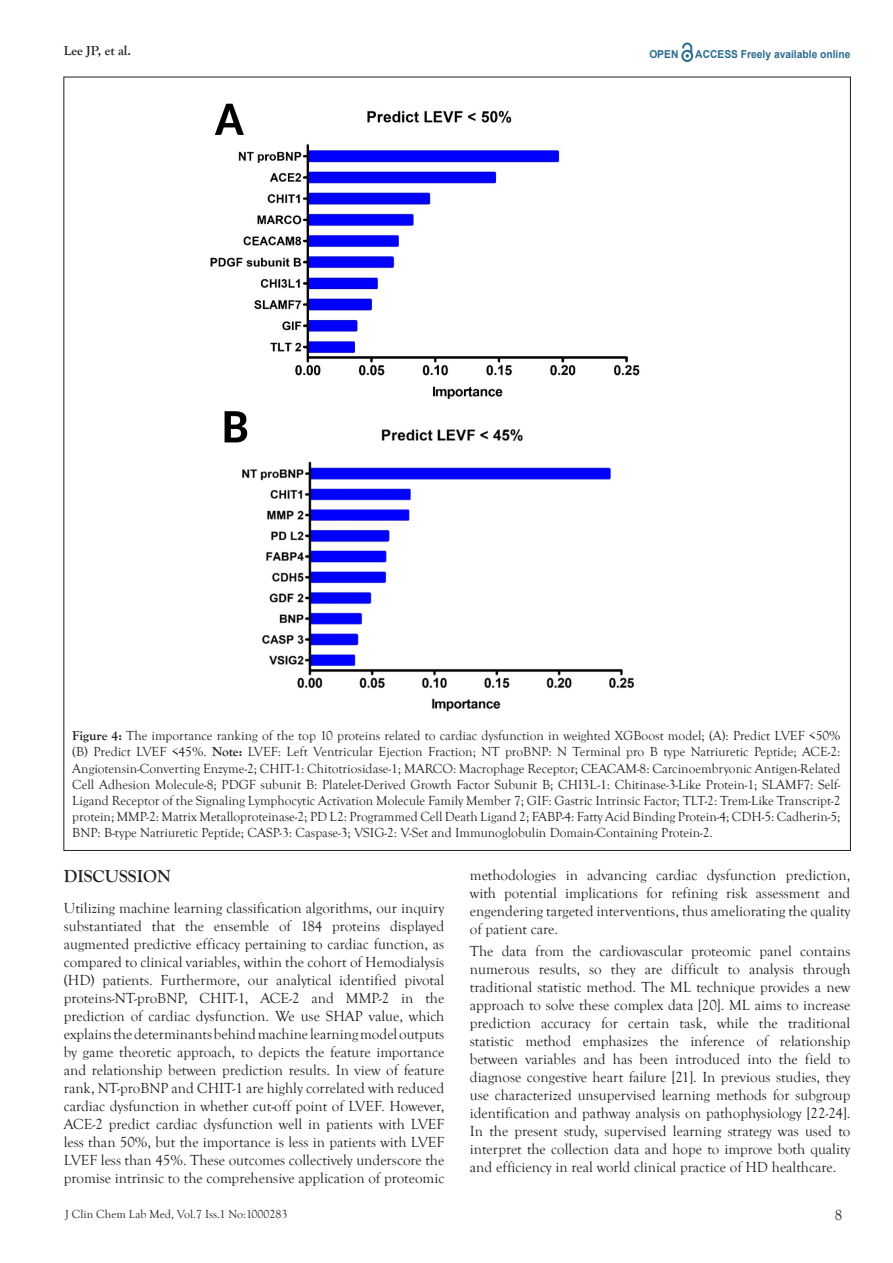
<style>
.page{position:relative;width:893px;height:1263px;background:#fff}
.page>*{position:absolute;margin:0;border:0;box-sizing:border-box;transform-origin:0 0}
.t1{font:700 18px "Goudy Old Style T";color:#231f20}
.bd{font:15px/18px "Goudy Old Style T";color:#231f20;text-align:justify}
.bd-2{font:13.5px/16.2px "Goudy Old Style T";color:#231f20;text-align:justify}
.t2{font:700 13.5px "Goudy Old Style T";color:#231f20}
.t3{font:12px "Goudy Old Style T";color:#231f20}
.t4{font:700 10.95px "Arial";color:#2b6b8f;scale:.94 1}
.s1{font-weight:700}
</style>
<div class="page">
<svg style="left:681px;top:43px;width:12px;height:19px"></svg>
<img style="left:210px;top:103px;width:430px;height:609px">
<p class="t2" style="left:64px;top:43px;width:69px">Lee JP, et al.</p>
<p class="t4" style="left:649px;top:47px;width:32px">OPEN</p>
<p class="t4" style="left:695px;top:46px;width:167px">ACCESS Freely available online</p>
<p class="bd-2" style="left:72px;top:728px;width:770px"><span class="s1">Figure 4:</span> The importance ranking of the top 10 proteins related to cardiac dysfunction in weighted XGBoost model; (A): Predict LVEF &lt;50% (B) Predict LVEF &lt;45%. <span class="s1">Note:</span> LVEF: Left Ventricular Ejection Fraction; NT proBNP: N Terminal pro B type Natriuretic Peptide; ACE-2:<br>Angiotensin-Converting Enzyme-2; CHIT-1: Chitotriosidase-1; MARCO: Macrophage Receptor; CEACAM-8: Carcinoembryonic Antigen-Related Cell Adhesion Molecule-8; PDGF subunit B: Platelet-Derived Growth Factor Subunit B; CHI3L-1: Chitinase-3-Like Protein-1; SLAMF7: Self-Ligand Receptor of the Signaling Lymphocytic Activation Molecule Family Member 7; GIF: Gastric Intrinsic Factor; TLT-2: Trem-Like Transcript-2 protein; MMP-2: Matrix Metalloproteinase-2; PD L2: Programmed Cell Death Ligand 2; FABP-4: Fatty Acid Binding Protein-4; CDH-5: Cadherin-5; BNP: B-type Natriuretic Peptide; CASP-3: Caspase-3; VSIG-2: V-Set and Immunoglobulin Domain-Containing Protein-2.</p>
<p class="t1" style="left:64px;top:866px;width:108px">DISCUSSION</p>
<p class="bd" style="left:64px;top:899px;width:382px">Utilizing machine learning classification algorithms, our inquiry substantiated that the ensemble of 184 proteins displayed augmented predictive efficacy pertaining to cardiac function, as compared to clinical variables, within the cohort of Hemodialysis (HD) patients. Furthermore, our analytical identified pivotal proteins-NT-proBNP, CHIT-1, ACE-2 and MMP-2 in the prediction of cardiac dysfunction. We use SHAP value, which explains the determinants behind machine learning model outputs by game theoretic approach, to depicts the feature importance and relationship between prediction results. In view of feature rank, NT-proBNP and CHIT-1 are highly correlated with reduced cardiac dysfunction in whether cut-off point of LVEF. However, ACE-2 predict cardiac dysfunction well in patients with LVEF less than 50%, but the importance is less in patients with LVEF LVEF less than 45%. These outcomes collectively underscore the promise intrinsic to the comprehensive application of proteomic</p>
<p class="t3" style="left:65px;top:1207px;width:224px">J Clin Chem Lab Med, Vol.7 Iss.1 No:1000283</p>
<p class="bd" style="left:470px;top:866px;width:382px">methodologies in advancing cardiac dysfunction prediction, with potential implications for refining risk assessment and engendering targeted interventions, thus ameliorating the quality of patient care.</p>
<p class="bd" style="left:470px;top:942px;width:382px">The data from the cardiovascular proteomic panel contains numerous results, so they are difficult to analysis through traditional statistic method. The ML technique provides a new approach to solve these complex data [20]. ML aims to increase prediction accuracy for certain task, while the traditional statistic method emphasizes the inference of relationship between variables and has been introduced into the field to diagnose congestive heart failure [21]. In previous studies, they use characterized unsupervised learning methods for subgroup identification and pathway analysis on pathophysiology [22-24].<br>In the present study, supervised learning strategy was used to interpret the collection data and hope to improve both quality and efficiency in real world clinical practice of HD healthcare.</p>
<p class="bd" style="left:835px;top:1207px;width:9px">8</p>
</div>
